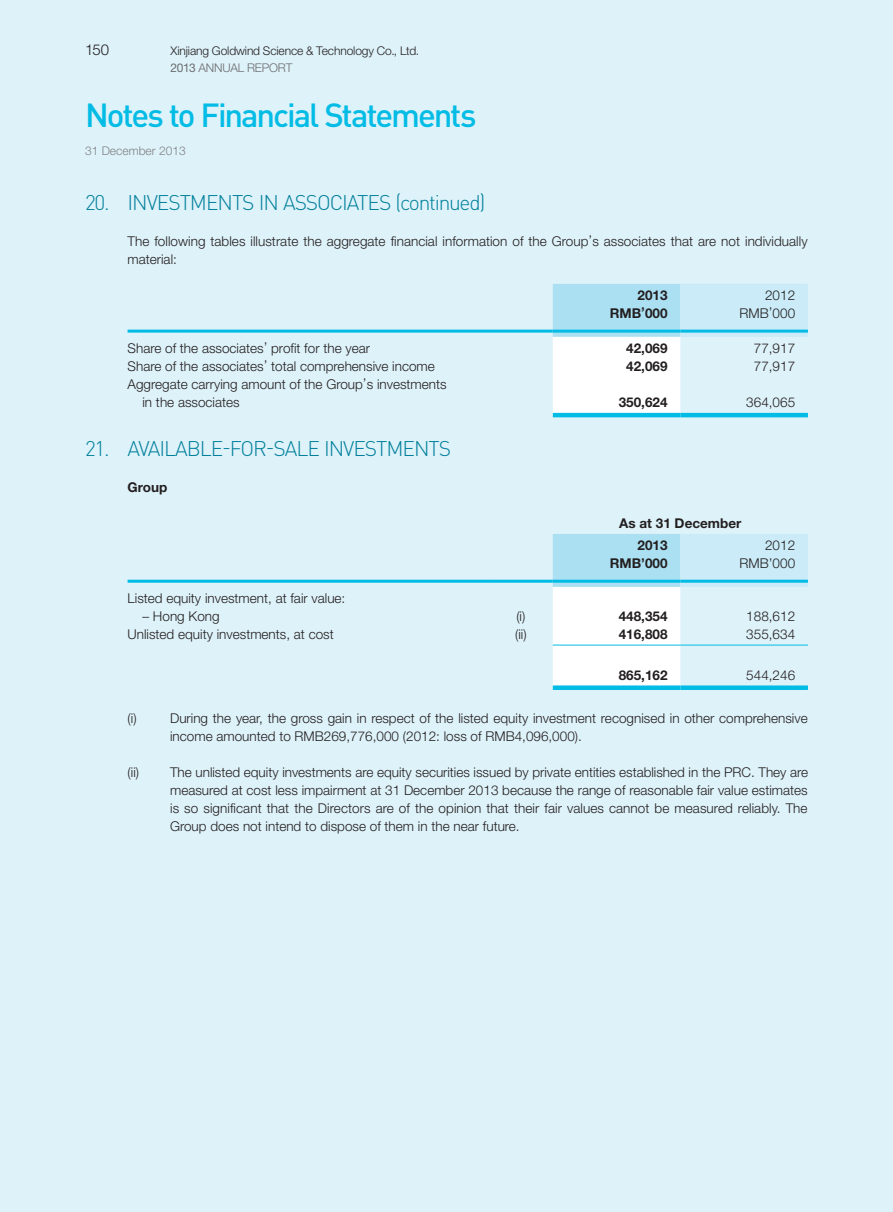
<style>
.page{position:relative;width:893px;height:1212px;background:#def2f9}
.page>*{position:absolute;margin:0;border:0;box-sizing:border-box;transform-origin:0 0}
.t1{font:500 33px "DIN Pro";letter-spacing:-.065em;color:#02bce5}
.Heading_1{font:300 21px "DIN Pro";letter-spacing:-.05em;color:#01809c}
.t2{font:300 15px "Helvetica Neue LT Std";color:#231f20}
.Body_Text{font:300 13.5px/18px "Helvetica Neue LT Std";color:#231f20}
.Body_Text-2{font:700 13.5px "Helvetica Neue LT Std";color:#231f20}
.t3{font:300 12px/16.5px "Helvetica Neue LT Std";letter-spacing:-.01em;color:#231f20}
.t4{font:300 12px "Helvetica Neue LT Std";color:#808285}
.s1{font-weight:400;color:#6c6d70}
.s2{color:#6c6d70}
</style>
<div class="page">
<svg style="left:553px;top:284px;width:255px;height:129px"></svg>
<hr style="left:128px;top:330px;width:425px;height:3px;background:#02bce5">
<hr style="left:553px;top:330px;width:127px;height:3px;background:#02bce5">
<hr style="left:680px;top:330px;width:128px;height:3px;background:#02bce5">
<hr style="left:553px;top:413px;width:127px;height:4px;background:#02bce5">
<hr style="left:680px;top:413px;width:128px;height:4px;background:#02bce5">
<svg style="left:553px;top:534px;width:255px;height:151px"></svg>
<hr style="left:128px;top:580px;width:361px;height:3px;background:#02bce5">
<hr style="left:489px;top:580px;width:64px;height:3px;background:#02bce5">
<hr style="left:553px;top:580px;width:127px;height:3px;background:#02bce5">
<hr style="left:680px;top:580px;width:128px;height:3px;background:#02bce5">
<hr style="left:553px;top:645px;width:127px;height:1px;background:#02bce5">
<hr style="left:680px;top:645px;width:128px;height:1px;background:#02bce5">
<div style="left:553px;top:685px;width:127px;height:5px;background:#02bce5"></div>
<div style="left:680px;top:685px;width:128px;height:5px;background:#02bce5"></div>
<p class="t2" style="left:85px;top:41px;width:26px">150</p>
<p class="t3" style="left:171px;top:43px;width:250px">Xinjiang Goldwind Science &amp; Technology Co., Ltd.<br><span class="s1">2013</span> <span class="s2">ANNUAL REPORT</span></p>
<h1 class="t1" style="left:85px;top:93px;width:393px">Notes to Financial Statements</h1>
<p class="t4" style="left:85px;top:144px;width:102px">31 December 2013</p>
<p class="Heading_1" style="left:85px;top:188px;width:402px">20. INVESTMENTS IN ASSOCIATES (continued)</p>
<p class="Body_Text" style="left:128px;top:232px;width:681px">The following tables illustrate the aggregate financial information of the Group’s associates that are not individually material:</p>
<p class="Body_Text-2" style="left:637px;top:287px;width:32px">2013</p>
<p class="Body_Text" style="left:765px;top:286px;width:32px">2012</p>
<p class="Body_Text-2" style="left:610px;top:305px;width:59px">RMB’000</p>
<p class="Body_Text" style="left:740px;top:304px;width:57px">RMB’000</p>
<p class="Body_Text" style="left:128px;top:339px;width:244px">Share of the associates’ profit for the year</p>
<p class="Body_Text-2" style="left:626px;top:340px;width:43px">42,069</p>
<p class="Body_Text" style="left:754px;top:339px;width:43px">77,917</p>
<p class="Body_Text" style="left:128px;top:357px;width:309px">Share of the associates’ total comprehensive income</p>
<p class="Body_Text-2" style="left:626px;top:358px;width:43px">42,069</p>
<p class="Body_Text" style="left:754px;top:357px;width:43px">77,917</p>
<p class="Body_Text" style="left:142px;top:375px;width:306px;text-indent:-15px">Aggregate carrying amount of the Group’s investments in the associates</p>
<p class="Body_Text-2" style="left:619px;top:394px;width:50px">350,624</p>
<p class="Body_Text" style="left:746px;top:393px;width:50px">364,065</p>
<p class="Heading_1" style="left:85px;top:434px;width:368px">21. AVAILABLE-FOR-SALE INVESTMENTS</p>
<p class="Body_Text-2" style="left:128px;top:479px;width:41px">Group</p>
<p class="Body_Text-2" style="left:619px;top:515px;width:124px">As at 31 December</p>
<p class="Body_Text-2" style="left:637px;top:537px;width:32px">2013</p>
<p class="Body_Text" style="left:765px;top:536px;width:32px">2012</p>
<p class="Body_Text-2" style="left:610px;top:555px;width:59px">RMB’000</p>
<p class="Body_Text" style="left:740px;top:554px;width:57px">RMB’000</p>
<p class="Body_Text" style="left:128px;top:589px;width:219px">Listed equity investment, at fair value:</p>
<p class="Body_Text" style="left:142px;top:607px;width:79px">– Hong Kong</p>
<p class="Body_Text" style="left:516px;top:607px;width:11px">(i)</p>
<p class="Body_Text-2" style="left:619px;top:608px;width:50px">448,354</p>
<p class="Body_Text" style="left:746px;top:607px;width:50px">188,612</p>
<p class="Body_Text" style="left:128px;top:625px;width:208px">Unlisted equity investments, at cost</p>
<p class="Body_Text" style="left:515px;top:625px;width:13px">(ii)</p>
<p class="Body_Text-2" style="left:619px;top:626px;width:50px">416,808</p>
<p class="Body_Text" style="left:746px;top:625px;width:50px">355,634</p>
<p class="Body_Text-2" style="left:619px;top:666px;width:50px">865,162</p>
<p class="Body_Text" style="left:746px;top:666px;width:50px">544,246</p>
<p class="Body_Text" style="left:128px;top:708px;width:11px">(i)</p>
<p class="Body_Text" style="left:170px;top:708px;width:639px">During the year, the gross gain in respect of the listed equity investment recognised in other comprehensive income amounted to RMB269,776,000 (2012: loss of RMB4,096,000).</p>
<p class="Body_Text" style="left:170px;top:762px;width:640px;text-align:justify;text-indent:-43px">(ii) The unlisted equity investments are equity securities issued by private entities established in the PRC. They are measured at cost less impairment at 31 December 2013 because the range of reasonable fair value estimates is so significant that the Directors are of the opinion that their fair values cannot be measured reliably. The Group does not intend to dispose of them in the near future.</p>
</div>
